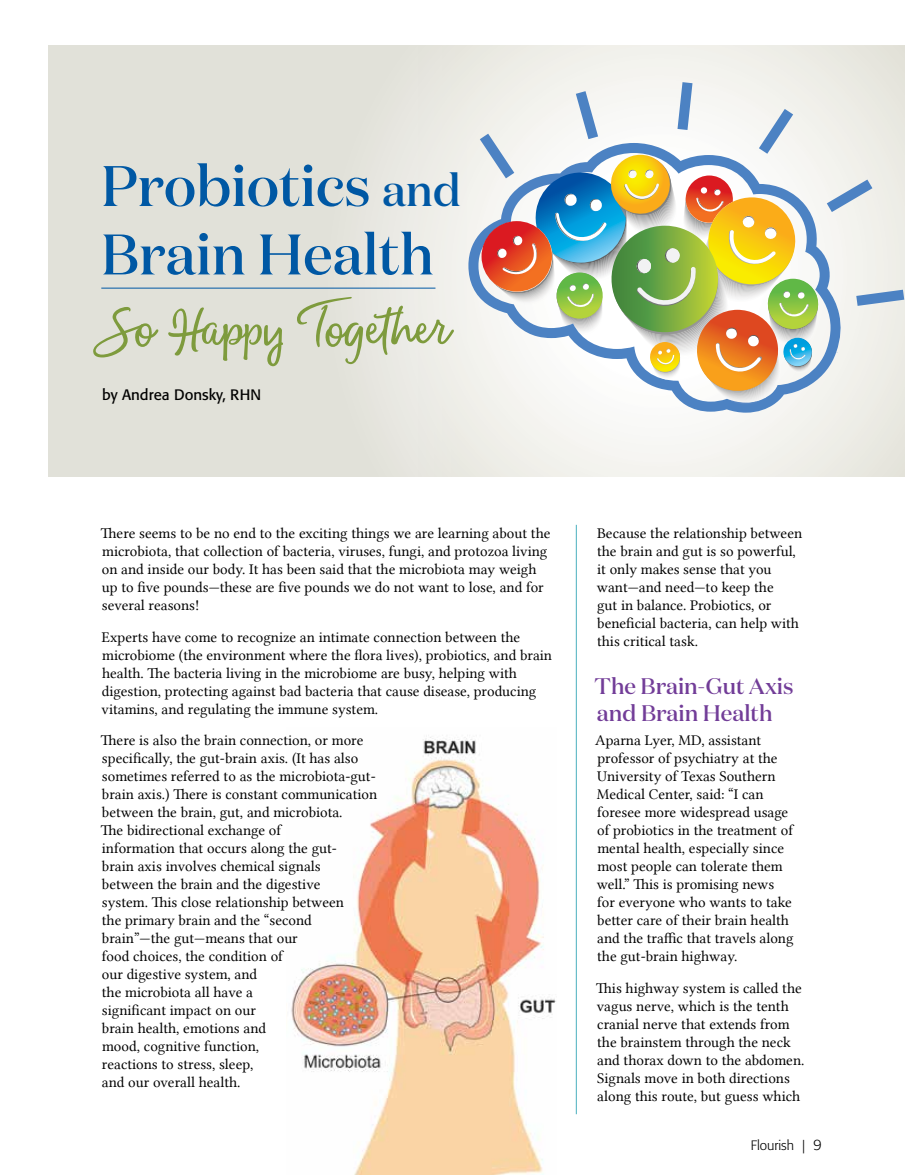
<style>
.page{position:relative;width:905px;height:1175px;background:#fff}
.page>*{position:absolute;margin:0;border:0;box-sizing:border-box;transform-origin:0 0}
.t1{font:500 57px/68.4px "Domaine Disp";color:#0058a4}
.t2{font:55.5px "Money Penny Script";letter-spacing:-.005em;color:#7e9b3d}
.t3{font:500 22.5px/27px "Domaine Disp";color:#723d98}
.t4{font:15px/18px "Lin Libertine";color:#000}
.t5{font:15px "Formata";color:#000}
.t6{font:300 13.5px "Formata";color:#000}
.s1{font-size:45px}
.s2{font-size:15px}
</style>
<div class="page">
<img style="left:291px;top:737px;width:265px;height:437px">
<hr style="left:576px;top:525px;width:1px;height:589px;background:#48afbe">
<div style="left:49px;top:45px;width:855px;height:432px;background:#e1e1d9"></div>
<svg style="left:417px;top:45px;width:469px;height:432px"></svg>
<svg style="left:468px;top:143px;width:373px;height:269px;background:#d8e0e8"></svg>
<svg style="left:480px;top:82px;width:424px;height:323px;background:#ced0be"></svg>
<hr style="left:101px;top:288px;width:334px;height:1px;background:#0058a4">
<h1 class="t1" style="left:101px;top:151px;width:362px">Probiotics <span class="s1">and<br></span>Brain Health</h1>
<h2 class="t2" style="left:99px;top:290px;width:351px">So Happy Together</h2>
<p class="t5" style="left:102px;top:385px;width:161px">by Andrea Donsky, RHN</p>
<p class="t4" style="left:101px;top:524px;width:451px">There seems to be no end to the exciting things we are learning about the microbiota, that collection of bacteria, viruses, fungi, and protozoa living on and inside our body. It has been said that the microbiota may weigh up to five pounds—these are five pounds we do not want to lose, and for several reasons!</p>
<p class="t4" style="left:101px;top:628px;width:452px">Experts have come to recognize an intimate connection between the microbiome (the environment where the flora lives), probiotics, and brain health. The bacteria living in the microbiome are busy, helping with digestion, protecting against bad bacteria that cause disease, producing vitamins, and regulating the immune system.</p>
<p class="t4" style="left:101px;top:731px;width:278px">There is also the brain connection, or more specifically, the gut-brain axis. (It has also sometimes referred to as the microbiota-gut&shy;brain axis.) There is constant communication between the brain, gut, and microbiota.<br>The bidirectional exchange of<br>information that occurs along the gut-<br>brain axis involves chemical signals<br>between the brain and the digestive<br>system. This close relationship between<br>the primary brain and the “second brain”—the gut—means that our<br>food choices, the condition of<br>our digestive system, and<br>the microbiota all have a<br>significant impact on our<br>brain health, emotions and<br>mood, cognitive function,<br>reactions to stress, sleep,<br>and our overall health.</p>
<p class="t4" style="left:596px;top:524px;width:207px">Because the relationship between the brain and gut is so powerful, it only makes sense that you want—and need—to keep the<br>gut in balance. Probiotics, or beneficial bacteria, can help with this critical task.</p>
<h3 class="t3" style="left:594px;top:672px;width:200px">The Brain-Gut Axis and Brain Health</h3>
<p class="t4" style="left:595px;top:731px;width:200px">Aparna Lyer, MD, assistant professor of psychiatry at the<br>University of Texas Southern<br>Medical Center, said: “I can foresee more widespread usage of probiotics in the treatment of mental health, especially since most people can tolerate them well.” This is promising news for everyone who wants to take better care of their brain health and the traffic that travels along the gut-brain highway.</p>
<p class="t4" style="left:596px;top:979px;width:210px">This highway system is called the vagus nerve, which is the tenth cranial nerve that extends from the brainstem through the neck and thorax down to the abdomen.<br>Signals move in both directions along this route, but guess which</p>
<p class="t6" style="left:750px;top:1137px;width:72px">Flourish | <span class="s2">9</span></p>
</div>
